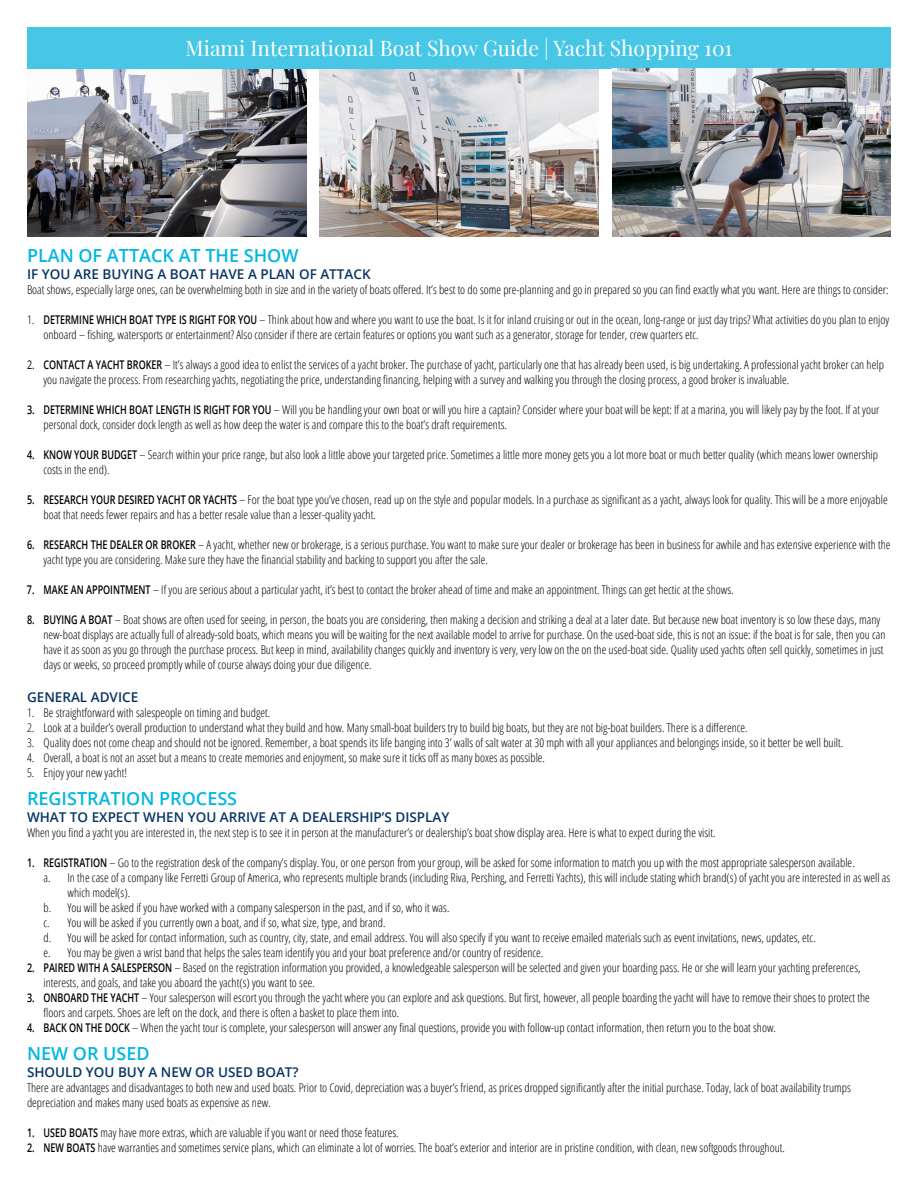
<style>
.page{position:relative;width:918px;height:1188px;background:#fff}
.page>*{position:absolute;margin:0;border:0;box-sizing:border-box;transform-origin:0 0}
.t1{font:21px "Playfair Display";color:#fff}
.t2{font:600 18px "Open Sans";color:#00b7e3}
.t3{font:600 13.5px "Open Sans";color:#073562}
.t4{font:300 condensed 12px/15px "Open Sans";color:#000}
.s1{font-weight:600;font-stretch:normal}
.s2{font-weight:400;font-stretch:normal}
</style>
<div class="page">
<img style="left:319px;top:68px;width:280px;height:169px">
<img style="left:27px;top:68px;width:280px;height:169px">
<div style="left:27px;top:27px;width:864px;height:41px;background:#47c6e6"></div>
<img style="left:612px;top:68px;width:279px;height:169px">
<h1 class="t1" style="left:186px;top:32px;width:548px">Miami International Boat Show Guide | Yacht Shopping 101</h1>
<h2 class="t2" style="left:27px;top:243px;width:273px">PLAN OF ATTACK AT THE SHOW</h2>
<p class="t3" style="left:27px;top:265px;width:345px">IF YOU ARE BUYING A BOAT HAVE A PLAN OF ATTACK</p>
<p class="t4" style="left:27px;top:281px;width:863px">Boat shows, especially large ones, can be overwhelming both in size and in the variety of boats offered. It’s best to do some pre-planning and go in prepared so you can find exactly what you want. Here are things to consider:</p>
<p class="t4" style="left:43px;top:311px;width:847px;text-indent:-16px">1. <span class="s1">DETERMINE WHICH BOAT TYPE IS RIGHT FOR YOU</span> – Think about how and where you want to use the boat. Is it for inland cruising or out in the ocean, long-range or just day trips? What activities do you plan to enjoy onboard – fishing, watersports or entertainment? Also consider if there are certain features or options you want such as a generator, storage for tender, crew quarters etc.</p>
<p class="t4" style="left:44px;top:356px;width:842px;text-indent:-17px"><span class="s2">2.</span> <span class="s1">CONTACT A YACHT BROKER</span> – It’s always a good idea to enlist the services of a yacht broker. The purchase of yacht, particularly one that has already been used, is big undertaking. A professional yacht broker can help you navigate the process. From researching yachts, negotiating the price, understanding financing, helping with a survey and walking you through the closing process, a good broker is invaluable.</p>
<p class="t4" style="left:44px;top:401px;width:837px;text-indent:-17px"><span class="s1">3. DETERMINE WHICH BOAT LENGTH IS RIGHT FOR YOU</span> – Will you be handling your own boat or will you hire a captain? Consider where your boat will be kept: If at a marina, you will likely pay by the foot. If at your personal dock, consider dock length as well as how deep the water is and compare this to the boat’s draft requirements.</p>
<p class="t4" style="left:44px;top:446px;width:836px;text-indent:-17px"><span class="s1">4. KNOW YOUR BUDGET</span> – Search within your price range, but also look a little above your targeted price. Sometimes a little more money gets you a lot more boat or much better quality (which means lower ownership costs in the end).</p>
<p class="t4" style="left:44px;top:491px;width:846px;text-indent:-17px"><span class="s1">5. RESEARCH YOUR DESIRED YACHT OR YACHTS</span> – For the boat type you’ve chosen, read up on the style and popular models. In a purchase as significant as a yacht, always look for quality. This will be a more enjoyable boat that needs fewer repairs and has a better resale value than a lesser-quality yacht.</p>
<p class="t4" style="left:44px;top:536px;width:848px;text-indent:-17px"><span class="s1">6. RESEARCH THE DEALER OR BROKER</span> – A yacht, whether new or brokerage, is a serious purchase. You want to make sure your dealer or brokerage has been in business for awhile and has extensive experience with the yacht type you are considering. Make sure they have the financial stability and backing to support you after the sale.</p>
<p class="t4" style="left:27px;top:581px;width:708px"><span class="s1">7. MAKE AN APPOINTMENT</span> – If you are serious about a particular yacht, it’s best to contact the broker ahead of time and make an appointment. Things can get hectic at the shows.</p>
<p class="t4" style="left:44px;top:611px;width:843px;text-indent:-17px"><span class="s1">8. BUYING A BOAT</span> – Boat shows are often used for seeing, in person, the boats you are considering, then making a decision and striking a deal at a later date. But because new boat inventory is so low these days, many new-boat displays are actually full of already-sold boats, which means you will be waiting for the next available model to arrive for purchase. On the used-boat side, this is not an issue: if the boat is for sale, then you can have it as soon as you go through the purchase process. But keep in mind, availability changes quickly and inventory is very, very low on the on the used-boat side. Quality used yachts often sell quickly, sometimes in just days or weeks, so proceed promptly while of course always doing your due diligence.</p>
<p class="t3" style="left:27px;top:688px;width:113px">GENERAL ADVICE</p>
<p class="t4" style="left:27px;top:704px;width:245px">1. Be straightforward with salespeople on timing and budget.</p>
<p class="t4" style="left:27px;top:719px;width:722px">2. Look at a builder’s overall production to understand what they build and how. Many small-boat builders try to build big boats, but they are not big-boat builders. There is a difference.</p>
<p class="t4" style="left:27px;top:734px;width:818px">3. Quality does not come cheap and should not be ignored. Remember, a boat spends its life banging into 3’ walls of salt water at 30 mph with all your appliances and belongings inside, so it better be well built.</p>
<p class="t4" style="left:27px;top:749px;width:520px">4. Overall, a boat is not an asset but a means to create memories and enjoyment, so make sure it ticks off as many boxes as possible.</p>
<p class="t4" style="left:27px;top:764px;width:102px">5. Enjoy your new yacht!</p>
<h2 class="t2" style="left:27px;top:786px;width:212px">REGISTRATION PROCESS</h2>
<p class="t3" style="left:27px;top:808px;width:424px">WHAT TO EXPECT WHEN YOU ARRIVE AT A DEALERSHIP’S DISPLAY</p>
<p class="t4" style="left:27px;top:824px;width:690px">When you find a yacht you are interested in, the next step is to see it in person at the manufacturer’s or dealership’s boat show display area. Here is what to expect during the visit.</p>
<p class="t4" style="left:27px;top:854px;width:829px"><span class="s1">1. REGISTRATION</span> – Go to the registration desk of the company’s display. You, or one person from your group, will be asked for some information to match you up with the most appropriate salesperson available.</p>
<p class="t4" style="left:44px;top:869px;width:848px">a. In the case of a company like Ferretti Group of America, who represents multiple brands (including Riva, Pershing, and Ferretti Yachts), this will include stating which brand(s) of yacht you are interested in as well as</p>
<p class="t4" style="left:68px;top:884px;width:64px">which model(s).</p>
<p class="t4" style="left:44px;top:899px;width:407px">b. You will be asked if you have worked with a company salesperson in the past, and if so, who it was.</p>
<p class="t4" style="left:44px;top:914px;width:344px">c. You will be asked if you currently own a boat, and if so, what size, type, and brand.</p>
<p class="t4" style="left:44px;top:929px;width:774px">d. You will be asked for contact information, such as country, city, state, and email address. You will also specify if you want to receive emailed materials such as event invitations, news, updates, etc.</p>
<p class="t4" style="left:44px;top:944px;width:501px">e. You may be given a wrist band that helps the sales team identify you and your boat preference and/or country of residence.</p>
<p class="t4" style="left:43px;top:959px;width:819px;text-indent:-16px"><span class="s1">2. PAIRED WITH A SALESPERSON</span> – Based on the registration information you provided, a knowledgeable salesperson will be selected and given your boarding pass. He or she will learn your yachting preferences, interests, and goals, and take you aboard the yacht(s) you want to see.</p>
<p class="t4" style="left:44px;top:989px;width:828px;text-indent:-17px"><span class="s1">3. ONBOARD THE YACHT</span> – Your salesperson will escort you through the yacht where you can explore and ask questions. But first, however, all people boarding the yacht will have to remove their shoes to protect the floors and carpets. Shoes are left on the dock, and there is often a basket to place them into.</p>
<p class="t4" style="left:27px;top:1019px;width:751px"><span class="s1">4. BACK ON THE DOCK</span> – When the yacht tour is complete, your salesperson will answer any final questions, provide you with follow-up contact information, then return you to the boat show.</p>
<h2 class="t2" style="left:27px;top:1041px;width:124px">NEW OR USED</h2>
<p class="t3" style="left:27px;top:1063px;width:273px">SHOULD YOU BUY A NEW OR USED BOAT?</p>
<p class="t4" style="left:27px;top:1079px;width:825px">There are advantages and disadvantages to both new and used boats. Prior to Covid, depreciation was a buyer’s friend, as prices dropped significantly after the initial purchase. Today, lack of boat availability trumps depreciation and makes many used boats as expensive as new.</p>
<p class="t4" style="left:27px;top:1124px;width:373px"><span class="s1">1. USED BOATS</span> may have more extras, which are valuable if you want or need those features.</p>
<p class="t4" style="left:27px;top:1139px;width:759px"><span class="s1">2. NEW BOATS</span> have warranties and sometimes service plans, which can eliminate a lot of worries. The boat’s exterior and interior are in pristine condition, with clean, new softgoods throughout.</p>
</div>
